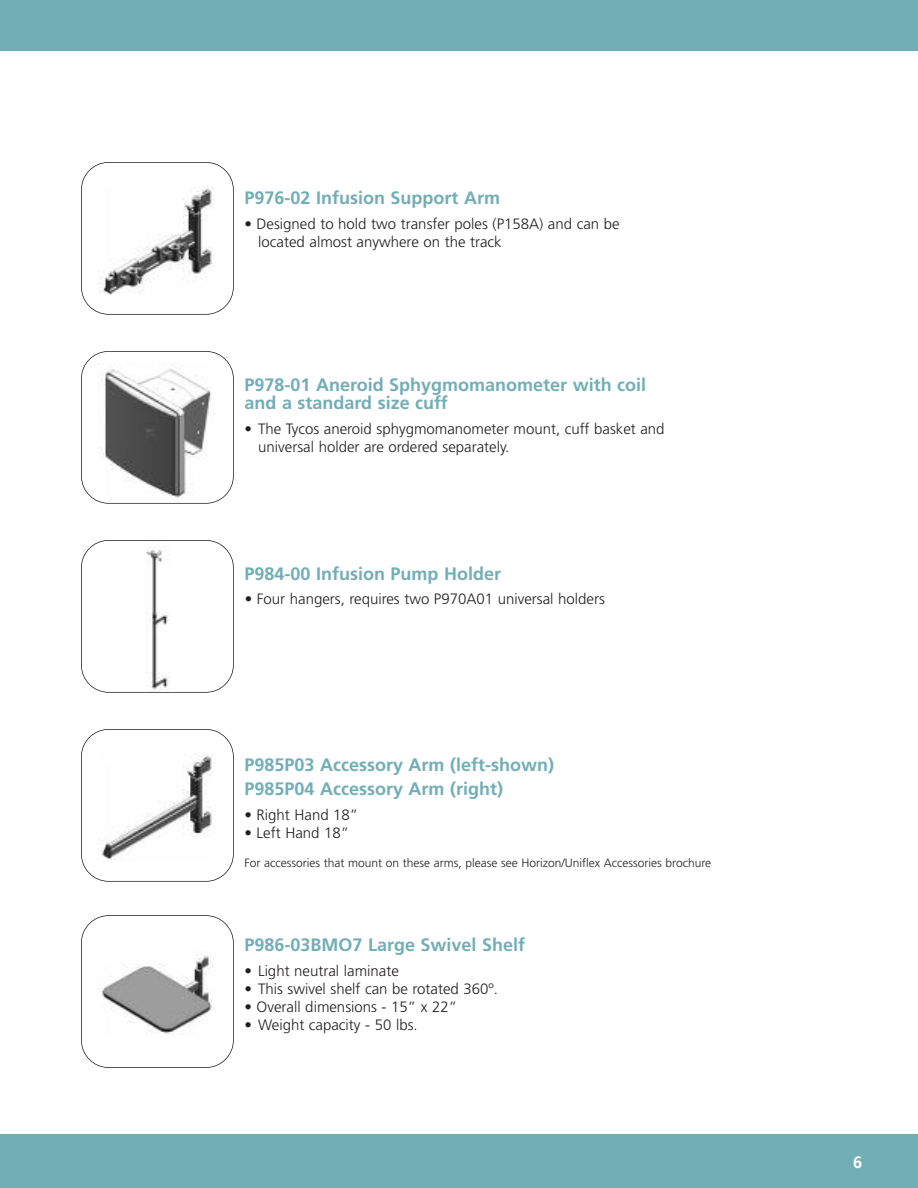
<style>
.page{position:relative;width:918px;height:1188px;background:#fff}
.page>*{position:absolute;margin:0;border:0;box-sizing:border-box;transform-origin:0 0}
.t1{font:700 18px/18px "Frutiger";color:#72aeb6}
.t2{font:700 16.5px "Frutiger";color:#fff}
.t3{font:300 15px/18px "Frutiger";color:#231f20}
.t4{font:300 12px "Frutiger";color:#231f20}
</style>
<div class="page">
<div style="left:0;top:1134px;width:918px;height:54px;background:#72aeb6"></div>
<div style="left:0;top:0;width:918px;height:51px;background:#72aeb6"></div>
<img style="left:99px;top:163px;width:117px;height:151px">
<div style="left:81px;top:162px;width:153px;height:153px;border:2px solid #231f20;border-radius:28px"></div>
<img style="left:99px;top:352px;width:117px;height:151px">
<div style="left:81px;top:351px;width:153px;height:153px;border:2px solid #231f20;border-radius:28px"></div>
<img style="left:99px;top:541px;width:117px;height:151px">
<div style="left:81px;top:540px;width:153px;height:153px;border:2px solid #231f20;border-radius:28px"></div>
<img style="left:99px;top:730px;width:117px;height:151px">
<div style="left:81px;top:729px;width:153px;height:153px;border:2px solid #231f20;border-radius:28px"></div>
<img style="left:99px;top:916px;width:117px;height:151px">
<div style="left:81px;top:915px;width:153px;height:153px;border:2px solid #231f20;border-radius:28px"></div>
<p class="t1" style="left:245px;top:190px;width:257px">P976-02 Infusion Support Arm</p>
<p class="t3" style="left:258px;top:216px;width:363px;text-indent:-14px">• Designed to hold two transfer poles (P158A) and can be located almost anywhere on the track</p>
<p class="t1" style="left:245px;top:377px;width:403px">P978-01 Aneroid Sphygmomanometer with coil and a standard size cuff</p>
<p class="t3" style="left:258px;top:421px;width:408px;text-indent:-14px">• The Tycos aneroid sphygmomanometer mount, cuff basket and universal holder are ordered separately.</p>
<p class="t1" style="left:245px;top:566px;width:258px">P984-00 Infusion Pump Holder</p>
<p class="t3" style="left:245px;top:591px;width:361px">• Four hangers, requires two P970A01 universal holders</p>
<p class="t1" style="left:245px;top:754px;width:311px;line-height:24px">P985P03 Accessory Arm (left-shown)<br>P985P04 Accessory Arm (right)</p>
<p class="t3" style="left:245px;top:807px;width:115px">• Right Hand 18”</p>
<p class="t3" style="left:245px;top:825px;width:106px">• Left Hand 18”</p>
<p class="t4" style="left:245px;top:858px;width:468px">For accessories that mount on these arms, please see Horizon/Uniflex Accessories brochure</p>
<p class="t1" style="left:245px;top:937px;width:282px">P986-03BMO7 Large Swivel Shelf</p>
<p class="t3" style="left:245px;top:963px;width:156px">• Light neutral laminate</p>
<p class="t3" style="left:245px;top:981px;width:255px">• This swivel shelf can be rotated 360º.</p>
<p class="t3" style="left:245px;top:999px;width:214px">• Overall dimensions - 15” x 22”</p>
<p class="t3" style="left:245px;top:1017px;width:175px">• Weight capacity - 50 lbs.</p>
<p class="t2" style="left:853px;top:1156px;width:11px">6</p>
</div>
